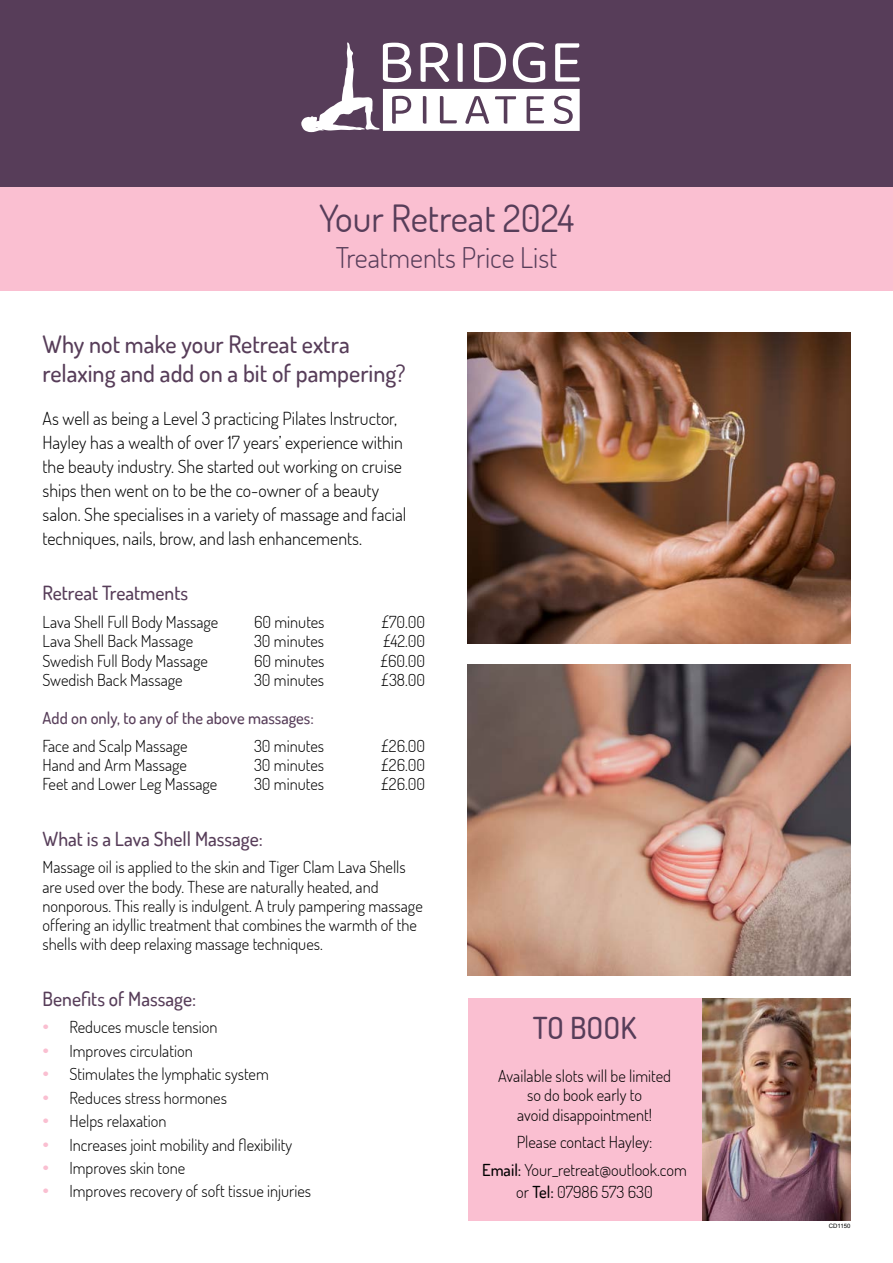
<style>
.page{position:relative;width:893px;height:1263px;background:#fff}
.page>*{position:absolute;margin:0;border:0;box-sizing:border-box;transform-origin:0 0}
.t1{font:37.5px "Dosis";color:#573d59}
.t2{font:500 30.15px "Dosis";color:#573d59}
.t3{font:300 28.5px "Dosis";color:#573d59}
.t4{font:500 24px/28.8px "Dosis";color:#573d59}
.t5{font:500 19.5px "Dosis";color:#573d59}
.t6{font:300 18px/24px "Dosis";color:#000}
.t7{font:300 16.5px/19.2px "Dosis";color:#000;text-align:center}
.t8{font:500 16.5px "Dosis";color:#573d59}
.t9{font:6px "Arial";color:#000}
.s1{font-weight:500;font-size:21px;color:#fabfd1}
.s2{font-weight:500}
</style>
<div class="page">
<div style="left:0;top:0;width:893px;height:187px;background:#573d59"></div>
<svg style="left:301px;top:42px;width:279px;height:90px"></svg>
<div style="left:0;top:187px;width:893px;height:103px;background:#fabfd1"></div>
<img style="left:468px;top:333px;width:382px;height:311px">
<img style="left:468px;top:665px;width:382px;height:311px">
<img style="left:701px;top:998px;width:149px;height:222px">
<div style="left:468px;top:998px;width:233px;height:222px;background:#fabfd1"></div>
<h1 class="t1" style="left:319px;top:193px;width:256px">Your Retreat 2024</h1>
<h3 class="t3" style="left:336px;top:239px;width:223px">Treatments Price List</h3>
<h3 class="t4" style="left:43px;top:329px;width:365px">Why not make your Retreat extra relaxing and add on a bit of pampering?</h3>
<p class="t6" style="left:43px;top:406px;width:365px">As well as being a Level 3 practicing Pilates Instructor, Hayley has a wealth of over 17 years’ experience within the beauty industry. She started out working on cruise ships then went on to be the co-owner of a beauty salon. She specialises in a variety of massage and facial techniques, nails, brow, and lash enhancements.</p>
<p class="t5" style="left:43px;top:581px;width:147px">Retreat Treatments</p>
<p class="t7" style="left:43px;top:612px;width:177px">Lava Shell Full Body Massage</p>
<p class="t7" style="left:254px;top:612px;width:72px">60 minutes</p>
<p class="t7" style="left:381px;top:612px;width:45px">£70.00</p>
<p class="t7" style="left:43px;top:631px;width:152px">Lava Shell Back Massage</p>
<p class="t7" style="left:254px;top:631px;width:71px">30 minutes</p>
<p class="t7" style="left:383px;top:631px;width:43px">£42.00</p>
<p class="t7" style="left:43px;top:650px;width:167px">Swedish Full Body Massage</p>
<p class="t7" style="left:254px;top:650px;width:72px">60 minutes</p>
<p class="t7" style="left:381px;top:650px;width:46px">£60.00</p>
<p class="t7" style="left:43px;top:670px;width:142px">Swedish Back Massage</p>
<p class="t7" style="left:254px;top:670px;width:71px">30 minutes</p>
<p class="t7" style="left:381px;top:670px;width:45px">£38.00</p>
<p class="t8" style="left:43px;top:707px;width:273px">Add on only, to any of the above massages:</p>
<p class="t7" style="left:43px;top:736px;width:147px">Face and Scalp Massage</p>
<p class="t7" style="left:254px;top:736px;width:71px">30 minutes</p>
<p class="t7" style="left:381px;top:736px;width:45px">£26.00</p>
<p class="t7" style="left:43px;top:755px;width:146px">Hand and Arm Massage</p>
<p class="t7" style="left:254px;top:755px;width:71px">30 minutes</p>
<p class="t7" style="left:381px;top:755px;width:45px">£26.00</p>
<p class="t7" style="left:43px;top:774px;width:176px">Feet and Lower Leg Massage</p>
<p class="t7" style="left:254px;top:774px;width:71px">30 minutes</p>
<p class="t7" style="left:381px;top:774px;width:45px">£26.00</p>
<p class="t5" style="left:43px;top:826px;width:222px">What is a Lava Shell Massage:</p>
<p class="t7" style="left:43px;top:857px;width:382px;text-align:left">Massage oil is applied to the skin and Tiger Clam Lava Shells are used over the body. These are naturally heated, and nonporous. This really is indulgent. A truly pampering massage offering an idyllic treatment that combines the warmth of the shells with deep relaxing massage techniques.</p>
<p class="t5" style="left:43px;top:986px;width:155px">Benefits of Massage:</p>
<p class="t7" style="left:43px;top:1017px;width:176px"><span class="s1">•</span> Reduces muscle tension</p>
<p class="t7" style="left:43px;top:1040px;width:152px"><span class="s1">•</span> Improves circulation</p>
<p class="t7" style="left:43px;top:1064px;width:228px"><span class="s1">•</span> Stimulates the lymphatic system</p>
<p class="t7" style="left:43px;top:1087px;width:186px"><span class="s1">•</span> Reduces stress hormones</p>
<p class="t7" style="left:43px;top:1111px;width:125px"><span class="s1">•</span> Helps relaxation</p>
<p class="t7" style="left:43px;top:1134px;width:251px"><span class="s1">•</span> Increases joint mobility and flexibility</p>
<p class="t7" style="left:43px;top:1158px;width:144px"><span class="s1">•</span> Improves skin tone</p>
<p class="t7" style="left:43px;top:1181px;width:270px"><span class="s1">•</span> Improves recovery of soft tissue injuries</p>
<h2 class="t2" style="left:533px;top:1008px;width:105px">TO BOOK</h2>
<p class="t7" style="left:498px;top:1066px;width:174px">Available slots will be limited so do book early to<br>avoid disappointment!</p>
<p class="t7" style="left:482px;top:1128px;width:206px;line-height:27.8px">Please contact Hayley:<br><span class="s2">Email:</span> Your_retreat@outlook.com</p>
<p class="t7" style="left:516px;top:1182px;width:138px">or <span class="s2">Tel:</span> 07986 573 630</p>
<p class="t9" style="left:829px;top:1222px;width:23px">CD1150</p>
</div>
